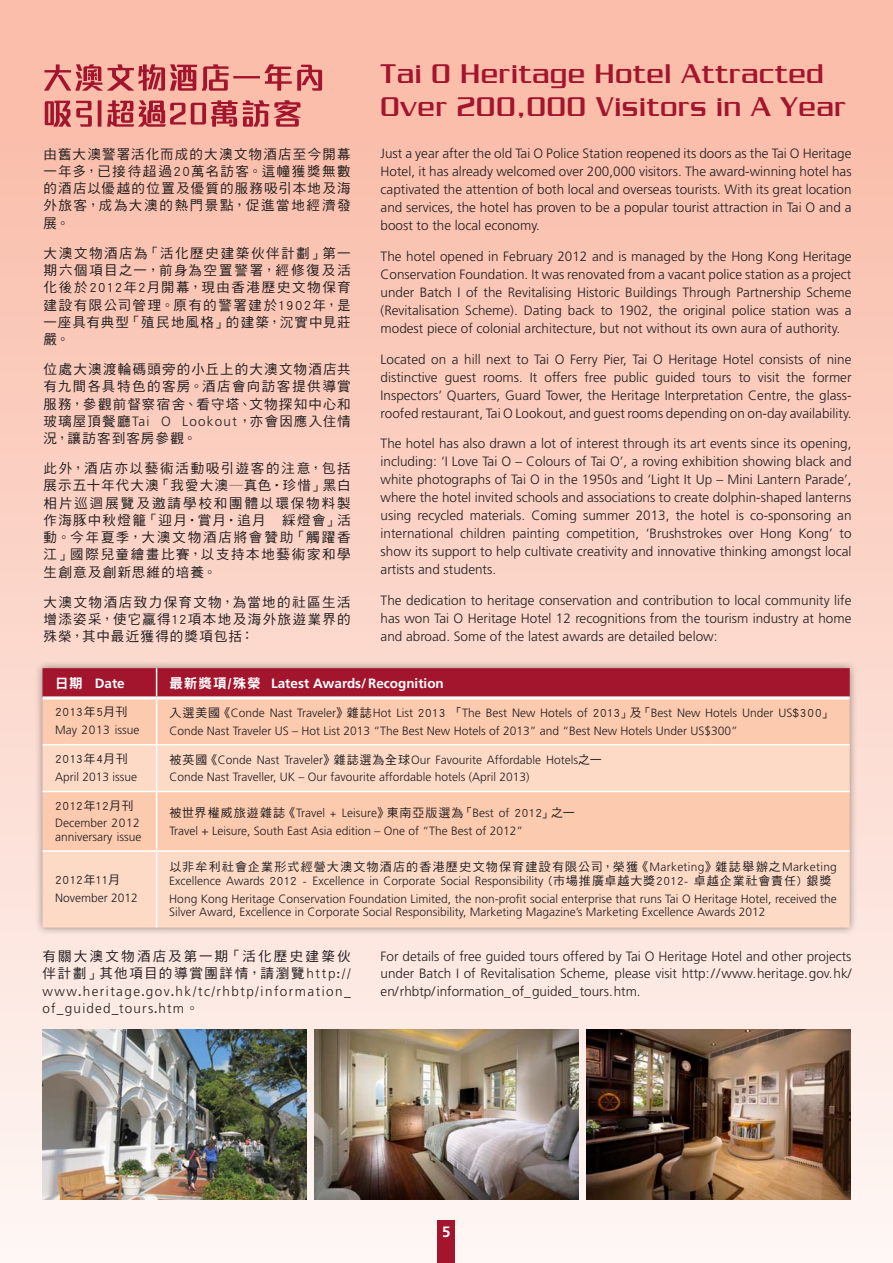
<style>
.page{position:relative;width:893px;height:1263px;background:#fff}
.page>*{position:absolute;margin:0;border:0;box-sizing:border-box;transform-origin:0 0}
.english_headline{font:30px/33px "Chaney Normal";letter-spacing:.03em;color:#a3152d;scale:.95 1}
.t1{font:700 15px "Frutiger";color:#fff}
.eng_body{font:300 13.5px/18px "Frutiger";color:#231f20;text-align:justify}
.chi_body{font:13.5px/17.2px "DF Hei Std W5";letter-spacing:.1em;color:#231f20;text-align:justify}
.chi_body-2{font:300 13.5px/17.2px "Frutiger";color:#231f20;text-align:justify}
.chi_body-3{font:700 13.5px "Frutiger";color:#fff}
.eng_body-2{font:300 12px/13.5px "Frutiger";color:#231f20}
.chi_body-4{font:300 12px/13.5px "Frutiger";color:#231f20}
.chi_body-5{font:12px "DF Hei Std W5";letter-spacing:.075em;color:#231f20}
.chi_body-6{font:12px "DF Hei Std W5";letter-spacing:.05em;color:#231f20}
.chi_body-7{font:12px "DF Hei Std W5";letter-spacing:.015em;color:#231f20}
.s1{font-family:"Frutiger";font-weight:300}
.s2{font-family:"DF Hei Std W9";font-weight:400}
.s3{font-family:"DF Hei Std W5";font-weight:400}
</style>
<div class="page">
<div style="left:0;top:0;width:893px;height:1263px;background:linear-gradient(to bottom,#fcbca7,#f6efed)"></div>
<div style="left:34px;top:660px;width:824px;height:276px;background:#231f20;opacity:.5"></div>
<div style="left:43px;top:699px;width:807px;height:45px;background:#fccaae"></div>
<svg style="left:43px;top:745px;width:807px;height:182px;fill:#fddac6"></svg>
<div style="left:43px;top:668px;width:807px;height:28px;background:#a3152d"></div>
<hr style="left:156px;top:699px;width:1px;height:45px;background:#fff">
<hr style="left:43px;top:744px;width:114px;height:1px;background:#fff">
<hr style="left:157px;top:744px;width:693px;height:1px;background:#fff">
<hr style="left:156px;top:745px;width:1px;height:46px;background:#fff">
<hr style="left:43px;top:791px;width:114px;height:1px;background:#fff">
<hr style="left:157px;top:791px;width:693px;height:1px;background:#fff">
<hr style="left:156px;top:792px;width:1px;height:58px;background:#fff">
<hr style="left:43px;top:850px;width:114px;height:2px;background:#fff">
<hr style="left:157px;top:850px;width:693px;height:2px;background:#fff">
<hr style="left:156px;top:852px;width:1px;height:75px;background:#fff">
<hr style="left:43px;top:696px;width:114px;height:3px;background:#fff">
<hr style="left:157px;top:696px;width:693px;height:3px;background:#fff">
<img style="left:587px;top:1029px;width:263px;height:170px">
<img style="left:315px;top:1029px;width:263px;height:170px">
<img style="left:43px;top:1029px;width:263px;height:170px">
<svg style="left:45px;top:100px;width:256px;height:27px"></svg>
<svg style="left:44px;top:64px;width:278px;height:27px"></svg>
<div style="left:438px;top:1220px;width:17px;height:43px;background:#a3152d"></div>
<p class="chi_body" style="left:44px;top:145px;width:309px">由舊大澳警署活化而成的大澳文物酒店至今開幕一年多，已接待超過20萬名訪客。這幢獲獎無數的酒店以優越的位置及優質的服務吸引本地及海外旅客，成為大澳的熱門景點，促進當地經濟發展。</p>
<p class="chi_body" style="left:44px;top:244px;width:309px">大澳文物酒店為「活化歷史建築伙伴計劃」第一期六個項目之一，前身為空置警署，經修復及活化後於2012年2月開幕，現由香港歷史文物保育建設有限公司管理。原有的警署建於1902年，是一座具有典型「殖民地風格」的建築，沉實中見莊嚴。</p>
<p class="chi_body" style="left:44px;top:360px;width:309px">位處大澳渡輪碼頭旁的小丘上的大澳文物酒店共有九間各具特色的客房。酒店會向訪客提供導賞服務，參觀前督察宿舍、看守塔、文物探知中心和玻璃屋頂餐廳<span class="s1">Tai O Lookout</span>，亦會因應入住情況，讓訪客到客房參觀。</p>
<p class="chi_body" style="left:44px;top:459px;width:309px">此外，酒店亦以藝術活動吸引遊客的注意，包括展示五十年代大澳「我愛大澳─真色‧珍惜」黑白相片巡迴展覽及邀請學校和團體以環保物料製作海豚中秋燈籠「迎月‧賞月‧追月　綵燈會」活動。今年夏季，大澳文物酒店將會贊助「觸躍香江」國際兒童繪畫比賽，以支持本地藝術家和學生創意及創新思維的培養。</p>
<p class="chi_body" style="left:44px;top:593px;width:309px">大澳文物酒店致力保育文物，為當地的社區生活增添姿采，使它贏得12項本地及海外旅遊業界的殊榮，其中最近獲得的獎項包括：</p>
<p class="english_headline" style="left:381px;top:57px;width:491px">Tai O Heritage Hotel Attracted<br>Over 200,000 Visitors in A Year</p>
<p class="eng_body" style="left:381px;top:145px;width:472px">Just a year after the old Tai O Police Station reopened its doors as the Tai O Heritage Hotel, it has already welcomed over 200,000 visitors. The award-winning hotel has captivated the attention of both local and overseas tourists. With its great location and services, the hotel has proven to be a popular tourist attraction in Tai O and a boost to the local economy.</p>
<p class="eng_body" style="left:381px;top:247px;width:472px">The hotel opened in February 2012 and is managed by the Hong Kong Heritage Conservation Foundation. It was renovated from a vacant police station as a project under Batch I of the Revitalising Historic Buildings Through Partnership Scheme (Revitalisation Scheme). Dating back to 1902, the original police station was a modest piece of colonial architecture, but not without its own aura of authority.</p>
<p class="eng_body" style="left:381px;top:350px;width:472px">Located on a hill next to Tai O Ferry Pier, Tai O Heritage Hotel consists of nine distinctive guest rooms. It offers free public guided tours to visit the former Inspectors’ Quarters, Guard Tower, the Heritage Interpretation Centre, the glass&shy;roofed restaurant, Tai O Lookout, and guest rooms depending on on-day availability.</p>
<p class="eng_body" style="left:381px;top:435px;width:472px">The hotel has also drawn a lot of interest through its art events since its opening, including: ‘I Love Tai O – Colours of Tai O’, a roving exhibition showing black and white photographs of Tai O in the 1950s and ‘Light It Up – Mini Lantern Parade’, where the hotel invited schools and associations to create dolphin-shaped lanterns using recycled materials. Coming summer 2013, the hotel is co-sponsoring an international children painting competition, ‘Brushstrokes over Hong Kong’ to show its support to help cultivate creativity and innovative thinking amongst local artists and students.</p>
<p class="eng_body" style="left:381px;top:592px;width:472px">The dedication to heritage conservation and contribution to local community life has won Tai O Heritage Hotel 12 recognitions from the tourism industry at home and abroad. Some of the latest awards are detailed below:</p>
<p class="chi_body-3" style="left:55px;top:675px;width:71px"><span class="s2">日期</span> Date</p>
<p class="chi_body-3" style="left:169px;top:675px;width:276px"><span class="s2">最新獎項/殊榮</span> Latest Awards/Recognition</p>
<p class="chi_body-6" style="left:55px;top:706px;width:74px">2013年5月刊</p>
<p class="chi_body-4" style="left:55px;top:723px;width:86px">May 2013 issue</p>
<p class="chi_body-4" style="left:169px;top:706px;width:665px"><span class="s3">入選美國《</span>Conde Nast Traveler<span class="s3">》雜誌</span>Hot List <span class="s3">2013 「</span>The Best New Hotels of <span class="s3">2013」及「</span>Best New Hotels Under US<span class="s3">$300」</span></p>
<p class="eng_body-2" style="left:169px;top:724px;width:570px">Conde Nast Traveler US – Hot List 2013 “The Best New Hotels of 2013” and “Best New Hotels Under US$300”</p>
<p class="chi_body-6" style="left:55px;top:752px;width:74px">2013年4月刊</p>
<p class="eng_body-2" style="left:55px;top:770px;width:84px">April 2013 issue</p>
<p class="chi_body-6" style="left:55px;top:799px;width:80px">2012年12月刊</p>
<p class="chi_body-4" style="left:55px;top:817px;width:88px">December 2012 anniversary issue</p>
<p class="chi_body-7" style="left:55px;top:873px;width:66px">2012年11月</p>
<p class="eng_body-2" style="left:55px;top:891px;width:84px">November 2012</p>
<p class="chi_body-4" style="left:169px;top:753px;width:434px"><span class="s3">被英國《</span>Conde Nast Traveler<span class="s3">》雜誌選為全球</span>Our Favourite Affordable Hotels<span class="s3">之一</span></p>
<p class="eng_body-2" style="left:169px;top:771px;width:362px">Conde Nast Traveller, UK – Our favourite affordable hotels (April 2013)</p>
<p class="chi_body-5" style="left:169px;top:806px;width:407px">被世界權威旅遊雜誌《<span class="s1">Travel</span> + <span class="s1">Leisure</span>》東南亞版選為「<span class="s1">Best of</span> 2012」之一</p>
<p class="eng_body-2" style="left:169px;top:824px;width:355px">Travel + Leisure, South East Asia edition – One of “The Best of 2012”</p>
<p class="chi_body-4" style="left:169px;top:861px;width:669px"><span class="s3">以非牟利社會企業形式經營大澳文物酒店的香港歷史文物保育建設有限公司，榮獲《</span>Marketing<span class="s3">》雜誌舉辦之</span>Marketing<br>Excellence Awards <span class="s3">2012 -</span> Excellence in Corporate Social Responsibility <span class="s3">(市場推廣卓越大獎2012- 卓越企業社會責任) 銀獎</span></p>
<p class="eng_body-2" style="left:169px;top:892px;width:669px">Hong Kong Heritage Conservation Foundation Limited, the non-profit social enterprise that runs Tai O Heritage Hotel, received the<br>Silver Award, Excellence in Corporate Social Responsibility, Marketing Magazine’s Marketing Excellence Awards 2012</p>
<p class="chi_body-2" style="left:43px;top:948px;width:310px"><span class="s3">有關大澳文物酒店及第一期「活化歷史建築伙伴計劃」其他項目的導賞團詳情，請瀏覽</span>http<span class="s3">:// </span>www<span class="s3">.</span>heritage<span class="s3">.</span>gov<span class="s3">.</span>hk<span class="s3">/</span>tc<span class="s3">/</span>rhbtp<span class="s3">/</span>information<span class="s3">_ </span>of<span class="s3">_</span>guided<span class="s3">_</span>tours<span class="s3">.</span>htm<span class="s3">。</span></p>
<p class="chi_body-2" style="left:381px;top:948px;width:472px">For details of free guided tours offered by Tai O Heritage Hotel and other projects under Batch I of Revitalisation Scheme, please visit http://www.heritage.gov.hk/ en/rhbtp/information_of_guided_tours.htm.</p>
<p class="t1" style="left:442px;top:1223px;width:10px">5</p>
</div>
